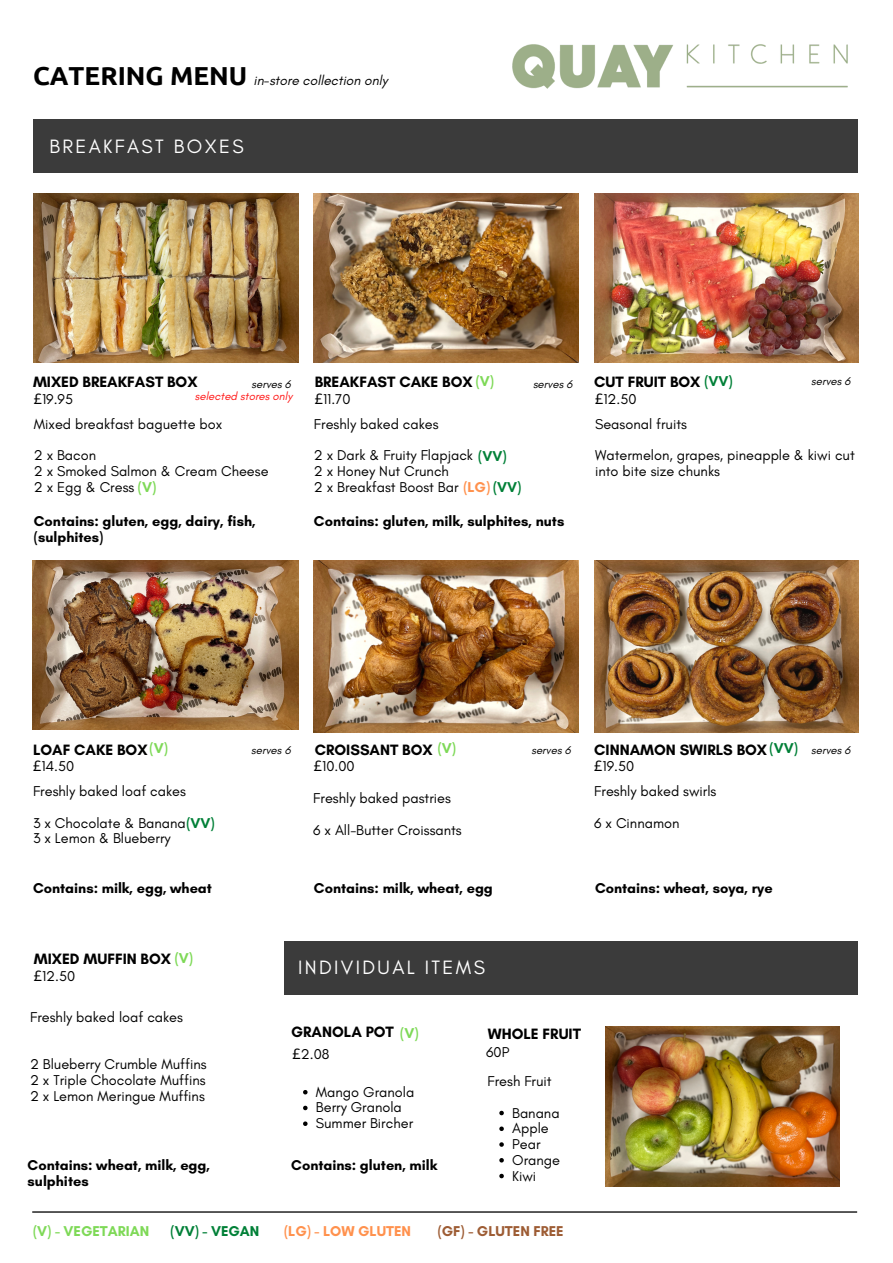
<style>
.page{position:relative;width:893px;height:1263px;background:#fff}
.page>*{position:absolute;margin:0;border:0;box-sizing:border-box;transform-origin:0 0}
.t1{font:700 26.03px "Ubuntu";color:#000}
.t2{font:19.65px "Glacial Indifference";letter-spacing:.12em;color:#fff}
.t3{font:700 15.3px "Glacial Indifference";color:#000}
.t4{font:14.48px/15.8px "Glacial Indifference";color:#000}
.t5{font:700 14.48px/15.8px "Glacial Indifference";color:#000}
.t6{font:700 14.48px "Glacial Indifference";color:#7ed957}
.t7{font:700 14.48px "Glacial Indifference";color:#9d5c34}
.t8{font:700 14.48px "Glacial Indifference";color:#008037}
.t9{font:700 14.48px "Glacial Indifference";color:#ff914d}
.t10{font:italic 13.8px "Glacial Indifference";color:#000}
.t11{font:italic 11.55px "Glacial Indifference";color:#000}
.t12{font:italic 11.55px "Glacial Indifference";color:#ff1616}
.s1{font-size:14.48px;color:#7ed957}
.s2{font-size:14.48px;color:#008037}
.s3{font-family:"Noto Sans"}
.s4{font-weight:700;color:#7ed957}
.s5{font-weight:700;color:#008037}
.s6{font-weight:700;color:#ff914d}
</style>
<div class="page">
<div style="left:33px;top:120px;width:825px;height:53px;background:#3b3b3b"></div>
<div style="left:284px;top:941px;width:574px;height:53px;background:#3b3b3b"></div>
<hr style="left:32px;top:1211px;width:825px;height:2px;background:#3b3b3b">
<img style="left:512px;top:44px;width:336px;height:45px">
<img style="left:314px;top:561px;width:264px;height:171px">
<img style="left:594px;top:561px;width:264px;height:171px">
<img style="left:313px;top:193px;width:265px;height:169px">
<img style="left:594px;top:193px;width:264px;height:169px">
<img style="left:33px;top:193px;width:265px;height:169px">
<img style="left:33px;top:560px;width:265px;height:169px">
<img style="left:605px;top:1026px;width:235px;height:161px">
<svg style="left:499px;top:1111px;width:5px;height:4px"></svg>
<svg style="left:499px;top:1126px;width:5px;height:5px"></svg>
<svg style="left:499px;top:1142px;width:5px;height:5px"></svg>
<svg style="left:499px;top:1158px;width:5px;height:4px"></svg>
<svg style="left:499px;top:1174px;width:5px;height:4px"></svg>
<svg style="left:303px;top:1090px;width:4px;height:4px"></svg>
<svg style="left:303px;top:1106px;width:4px;height:4px"></svg>
<svg style="left:303px;top:1121px;width:4px;height:5px"></svg>
<h1 class="t1" style="left:33px;top:61px;width:216px">CATERING MENU</h1>
<p class="t10" style="left:253px;top:72px;width:136px">in-store collection only</p>
<h2 class="t2" style="left:49px;top:134px;width:196px">BREAKFAST BOXES</h2>
<p class="t3" style="left:33px;top:373px;width:166px">MIXED BREAKFAST BOX</p>
<p class="t3" style="left:315px;top:373px;width:181px">BREAKFAST CAKE BOX <span class="s1">(V)</span></p>
<p class="t3" style="left:594px;top:373px;width:140px">CUT FRUIT BOX <span class="s2">(VV)</span></p>
<p class="t11" style="left:251px;top:377px;width:41px">serves 6</p>
<p class="t11" style="left:533px;top:377px;width:41px">serves 6</p>
<p class="t11" style="left:811px;top:374px;width:41px">serves 6</p>
<p class="t12" style="left:195px;top:389px;width:99px">selected stores only</p>
<p class="t4" style="left:34px;top:391px;width:41px"><span class="s3">£</span>19.95</p>
<p class="t4" style="left:315px;top:391px;width:37px"><span class="s3">£</span>11.70</p>
<p class="t4" style="left:595px;top:391px;width:43px"><span class="s3">£</span>12.50</p>
<p class="t4" style="left:34px;top:408px;width:190px;line-height:31.5px">Mixed breakfast baguette box<br>2 x Bacon</p>
<p class="t4" style="left:34px;top:463px;width:236px">2 x Smoked Salmon &amp; Cream Cheese<br>2 x Egg &amp; Cress <span class="s4">(V)</span></p>
<p class="t5" style="left:34px;top:513px;width:223px">Contains: gluten, egg, dairy, fish, (sulphites)</p>
<p class="t4" style="left:314px;top:408px;width:194px;line-height:31.5px">Freshly baked cakes<br>2 x Dark &amp; Fruity Flapjack <span class="s5">(VV)</span></p>
<p class="t4" style="left:314px;top:463px;width:209px">2 x Honey Nut Crunch<br>2 x Breakfast Boost Bar <span class="s6">(LG)</span> <span class="s5">(VV)</span></p>
<p class="t5" style="left:314px;top:513px;width:252px">Contains: gluten, milk, sulphites, nuts</p>
<p class="t4" style="left:595px;top:408px;width:261px;line-height:31.5px">Seasonal fruits<br>Watermelon, grapes, pineapple &amp; kiwi cut</p>
<p class="t4" style="left:595px;top:463px;width:126px">into bite size chunks</p>
<p class="t6" style="left:149px;top:740px;width:20px">(V)</p>
<p class="t6" style="left:438px;top:740px;width:20px">(V)</p>
<p class="t8" style="left:769px;top:740px;width:30px">(VV)</p>
<p class="t3" style="left:33px;top:740px;width:116px">LOAF CAKE BOX</p>
<p class="t3" style="left:315px;top:740px;width:119px">CROISSANT BOX</p>
<p class="t3" style="left:594px;top:740px;width:174px">CINNAMON SWIRLS BOX</p>
<p class="t11" style="left:251px;top:743px;width:41px">serves 6</p>
<p class="t11" style="left:531px;top:743px;width:41px">serves 6</p>
<p class="t11" style="left:811px;top:743px;width:41px">serves 6</p>
<p class="t4" style="left:33px;top:758px;width:43px"><span class="s3">£</span>14.50</p>
<p class="t4" style="left:314px;top:758px;width:42px"><span class="s3">£</span>10.00</p>
<p class="t4" style="left:594px;top:758px;width:41px"><span class="s3">£</span>19.50</p>
<p class="t4" style="left:33px;top:775px;width:183px;line-height:31.5px">Freshly baked loaf cakes<br>3 x Chocolate &amp; Banana<span class="s5">(VV)</span></p>
<p class="t4" style="left:33px;top:830px;width:139px">3 x Lemon &amp; Blueberry</p>
<p class="t5" style="left:33px;top:880px;width:180px">Contains: milk, egg, wheat</p>
<p class="t4" style="left:313px;top:782px;width:150px;line-height:31.5px">Freshly baked pastries<br>6 x All-Butter Croissants</p>
<p class="t5" style="left:314px;top:880px;width:180px">Contains: milk, wheat, egg</p>
<p class="t4" style="left:594px;top:775px;width:124px;line-height:31.5px">Freshly baked swirls<br>6 x Cinnamon</p>
<p class="t5" style="left:595px;top:880px;width:179px">Contains: wheat, soya, rye</p>
<p class="t6" style="left:175px;top:949px;width:20px">(V)</p>
<p class="t3" style="left:34px;top:950px;width:139px">MIXED MUFFIN BOX</p>
<p class="t4" style="left:34px;top:968px;width:43px"><span class="s3">£</span>12.50</p>
<p class="t4" style="left:30px;top:1009px;width:154px">Freshly baked loaf cakes</p>
<p class="t4" style="left:30px;top:1056px;width:178px;text-align:justify">2 Blueberry Crumble Muffins 2 x Triple Chocolate Muffins 2 x Lemon Meringue Muffins</p>
<p class="t5" style="left:28px;top:1157px;width:184px">Contains: wheat, milk, egg, sulphites</p>
<h2 class="t2" style="left:298px;top:956px;width:188px">INDIVIDUAL ITEMS</h2>
<p class="t3" style="left:291px;top:1022px;width:104px">GRANOLA POT</p>
<p class="t4" style="left:292px;top:1046px;width:38px"><span class="s3">£</span>2.08</p>
<p class="t4" style="left:316px;top:1084px;width:100px">Mango Granola<br>Berry Granola<br>Summer Bircher</p>
<p class="t5" style="left:291px;top:1157px;width:148px">Contains: gluten, milk</p>
<p class="t6" style="left:400px;top:1024px;width:20px">(V)</p>
<p class="t3" style="left:488px;top:1024px;width:95px">WHOLE FRUIT</p>
<p class="t4" style="left:486px;top:1044px;width:25px">60P</p>
<p class="t4" style="left:487px;top:1073px;width:66px">Fresh Fruit</p>
<p class="t4" style="left:512px;top:1104px;width:49px">Banana<br>Apple<br>Pear<br>Orange<br>Kiwi</p>
<p class="t6" style="left:33px;top:1222px;width:118px">(V) - VEGETARIAN</p>
<p class="t8" style="left:170px;top:1222px;width:90px">(VV) - VEGAN</p>
<p class="t9" style="left:284px;top:1222px;width:128px">(LG) - LOW GLUTEN</p>
<p class="t7" style="left:438px;top:1222px;width:127px">(GF) - GLUTEN FREE</p>
</div>
